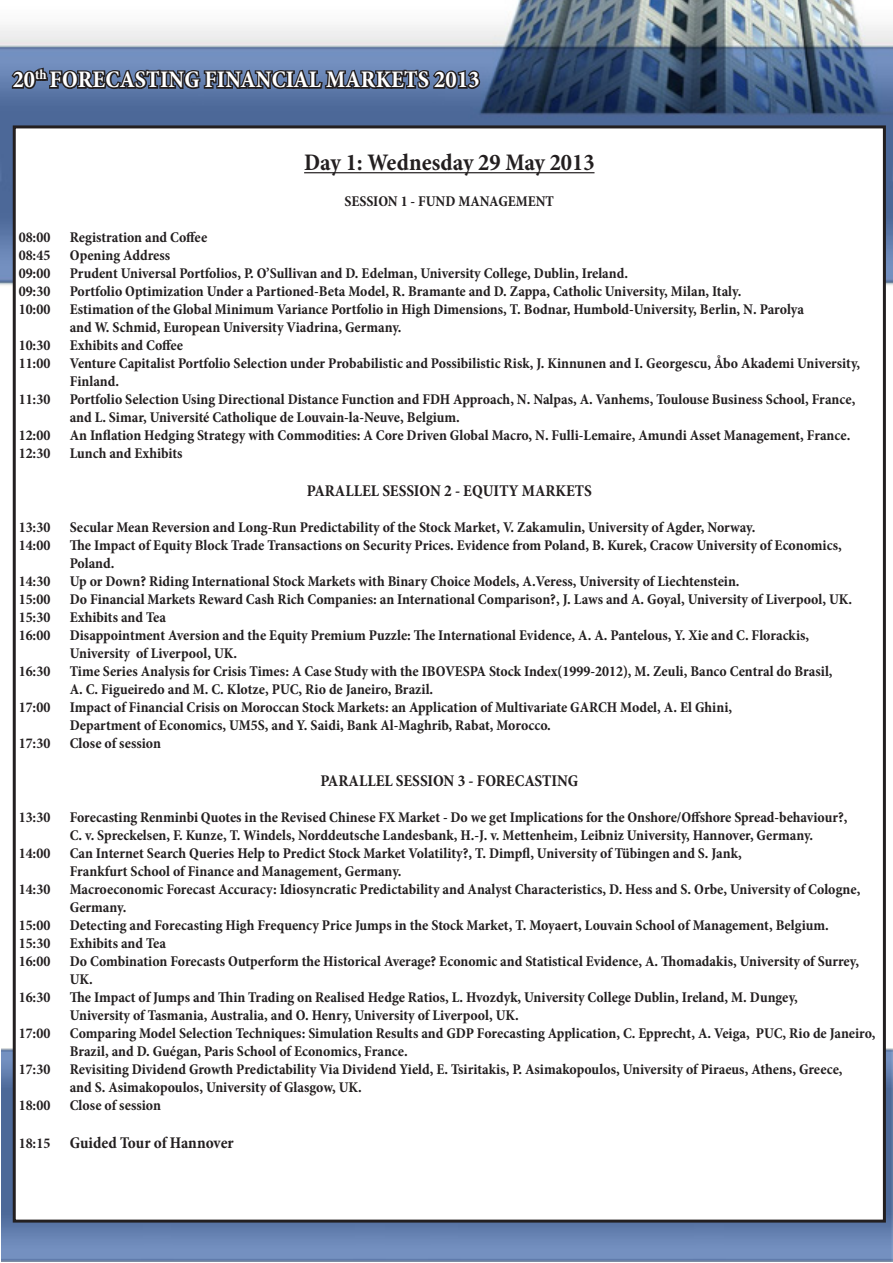
<style>
.page{position:relative;width:893px;height:1263px;background:#fff}
.page>*{position:absolute;margin:0;border:0;box-sizing:border-box;transform-origin:0 0}
.t1{font:700 condensed 24px "Minion Pro";letter-spacing:.01em;color:#fff}
.t2{font:700 condensed 24px "Minion Pro";color:#231f20}
.t3{font:700 condensed 16.5px "Minion Pro";color:#231f20}
.t4{font:700 condensed 15px/18px "Minion Pro";color:#231f20}
.s1{font-size:15px}
</style>
<div class="page">
<img style="left:1px;top:0;width:892px;height:1262px">
<img style="left:2px;top:1011px;width:891px;height:251px">
<div style="left:14px;top:127px;width:870px;height:1094px;background:#fff"></div>
<hr style="left:304px;top:172px;width:290px;height:1px;background:#231f20">
<svg style="left:9px;top:0;width:473px;height:376px"></svg>
<p class="t1" style="left:13px;top:63px;width:468px">20<sup>th</sup> FORECASTING FINANCIAL MARKETS 2013</p>
<p class="t2" style="left:304px;top:146px;width:292px">Day 1: Wednesday 29 May 2013</p>
<p class="t4" style="left:345px;top:192px;width:211px">SESSION 1 - FUND MANAGEMENT</p>
<p class="t4" style="left:19px;top:228px;width:33px">08:00</p>
<p class="t4" style="left:70px;top:228px;width:139px">Registration and Coffee</p>
<p class="t4" style="left:19px;top:246px;width:33px">08:45</p>
<p class="t4" style="left:70px;top:246px;width:102px">Opening Address</p>
<p class="t4" style="left:19px;top:264px;width:33px">09:00</p>
<p class="t4" style="left:70px;top:264px;width:560px">Prudent Universal Portfolios, P. O’Sullivan and D. Edelman, University College, Dublin, Ireland.</p>
<p class="t4" style="left:19px;top:282px;width:33px">09:30</p>
<p class="t4" style="left:70px;top:282px;width:673px">Portfolio Optimization Under a Partioned-Beta Model, R. Bramante and D. Zappa, Catholic University, Milan, Italy.</p>
<p class="t4" style="left:19px;top:300px;width:33px">10:00</p>
<p class="t4" style="left:70px;top:300px;width:736px">Estimation of the Global Minimum Variance Portfolio in High Dimensions, T. Bodnar, Humbold-University, Berlin, N. Parolya and W. Schmid, European University Viadrina, Germany.</p>
<p class="t4" style="left:19px;top:336px;width:33px">10:30</p>
<p class="t4" style="left:70px;top:336px;width:115px">Exhibits and Coffee</p>
<p class="t4" style="left:19px;top:354px;width:33px">11:00</p>
<p class="t4" style="left:70px;top:354px;width:792px">Venture Capitalist Portfolio Selection under Probabilistic and Possibilistic Risk, J. Kinnunen and I. Georgescu, Åbo Akademi University,<br>Finland.</p>
<p class="t4" style="left:19px;top:390px;width:33px">11:30</p>
<p class="t4" style="left:70px;top:390px;width:787px">Portfolio Selection Using Directional Distance Function and FDH Approach, N. Nalpas, A. Vanhems, Toulouse Business School, France, and L. Simar, Université Catholique de Louvain-la-Neuve, Belgium.</p>
<p class="t4" style="left:19px;top:426px;width:33px">12:00</p>
<p class="t4" style="left:70px;top:426px;width:782px">An Inflation Hedging Strategy with Commodities: A Core Driven Global Macro, N. Fulli-Lemaire, Amundi Asset Management, France.</p>
<p class="t4" style="left:19px;top:444px;width:33px">12:30</p>
<p class="t4" style="left:70px;top:444px;width:114px">Lunch and Exhibits</p>
<p class="t3" style="left:307px;top:479px;width:287px">PARALLEL SESSION 2 - EQUITY MARKETS</p>
<p class="t4" style="left:19px;top:518px;width:33px">13:30</p>
<p class="t4" style="left:70px;top:518px;width:687px">Secular Mean Reversion and Long-Run Predictability of the Stock Market, V. Zakamulin, University of Agder, Norway.</p>
<p class="t4" style="left:19px;top:536px;width:33px">14:00</p>
<p class="t4" style="left:70px;top:536px;width:774px">The Impact of Equity Block Trade Transactions on Security Prices. Evidence from Poland, B. Kurek, Cracow University of Economics,<br>Poland.</p>
<p class="t4" style="left:19px;top:572px;width:33px">14:30</p>
<p class="t4" style="left:70px;top:572px;width:671px">Up or Down? Riding International Stock Markets with Binary Choice Models, A.Veress, University of Liechtenstein.</p>
<p class="t4" style="left:19px;top:590px;width:33px">15:00</p>
<p class="t4" style="left:70px;top:590px;width:784px">Do Financial Markets Reward Cash Rich Companies: an International Comparison?, J. Laws and A. Goyal, University of Liverpool, UK.</p>
<p class="t4" style="left:19px;top:608px;width:33px">15:30</p>
<p class="t4" style="left:70px;top:608px;width:98px">Exhibits and Tea</p>
<p class="t4" style="left:19px;top:626px;width:33px">16:00</p>
<p class="t4" style="left:70px;top:626px;width:741px">Disappointment Aversion and the Equity Premium Puzzle: The International Evidence, A. A. Pantelous, Y. Xie and C. Florackis,<br>University of Liverpool, UK.</p>
<p class="t4" style="left:19px;top:662px;width:33px">16:30</p>
<p class="t4" style="left:70px;top:662px;width:764px">Time Series Analysis for Crisis Times: A Case Study with the IBOVESPA Stock Index(1999-2012), M. Zeuli, Banco Central do Brasil,<br>A. C. Figueiredo and M. C. Klotze, PUC, Rio de Janeiro, Brazil.</p>
<p class="t4" style="left:19px;top:698px;width:33px">17:00</p>
<p class="t4" style="left:70px;top:698px;width:664px">Impact of Financial Crisis on Moroccan Stock Markets: an Application of Multivariate GARCH Model, A. El Ghini,<br>Department of Economics, UM5S, and Y. Saidi, Bank Al-Maghrib, Rabat, Morocco.</p>
<p class="t4" style="left:19px;top:734px;width:33px">17:30</p>
<p class="t4" style="left:70px;top:734px;width:93px">Close of session</p>
<p class="t3" style="left:320px;top:769px;width:259px">PARALLEL SESSION 3 - FORECASTING</p>
<p class="t4" style="left:19px;top:808px;width:33px">13:30</p>
<p class="t4" style="left:70px;top:808px;width:779px">Forecasting Renminbi Quotes in the Revised Chinese FX Market - Do we get Implications for the Onshore/Offshore Spread-behaviour?,<br>C. v. Spreckelsen, F. Kunze, T. Windels, Norddeutsche Landesbank, H.-J. v. Mettenheim, Leibniz University, Hannover, Germany.</p>
<p class="t4" style="left:19px;top:844px;width:33px">14:00</p>
<p class="t4" style="left:70px;top:844px;width:674px">Can Internet Search Queries Help to Predict Stock Market Volatility?, T. Dimpfl, University of Tübingen and S. Jank,<br>Frankfurt School of Finance and Management, Germany.</p>
<p class="t4" style="left:19px;top:880px;width:33px">14:30</p>
<p class="t4" style="left:70px;top:880px;width:792px">Macroeconomic Forecast Accuracy: Idiosyncratic Predictability and Analyst Characteristics, D. Hess and S. Orbe, University of Cologne,<br>Germany.</p>
<p class="t4" style="left:19px;top:916px;width:33px">15:00</p>
<p class="t4" style="left:70px;top:916px;width:761px">Detecting and Forecasting High Frequency Price Jumps in the Stock Market, T. Moyaert, Louvain School of Management, Belgium.</p>
<p class="t4" style="left:19px;top:934px;width:33px">15:30</p>
<p class="t4" style="left:70px;top:934px;width:98px">Exhibits and Tea</p>
<p class="t4" style="left:19px;top:952px;width:33px">16:00</p>
<p class="t4" style="left:70px;top:952px;width:791px">Do Combination Forecasts Outperform the Historical Average? Economic and Statistical Evidence, A. Thomadakis, University of Surrey,<br>UK.</p>
<p class="t4" style="left:19px;top:988px;width:33px">16:30</p>
<p class="t4" style="left:70px;top:988px;width:730px">The Impact of Jumps and Thin Trading on Realised Hedge Ratios, L. Hvozdyk, University College Dublin, Ireland, M. Dungey,<br>University of Tasmania, Australia, and O. Henry, University of Liverpool, UK.</p>
<p class="t4" style="left:19px;top:1024px;width:33px">17:00</p>
<p class="t4" style="left:70px;top:1024px;width:807px">Comparing Model Selection Techniques: Simulation Results and GDP Forecasting Application, C. Epprecht, A. Veiga, PUC, Rio de Janeiro,<br>Brazil, and D. Guégan, Paris School of Economics, France.</p>
<p class="t4" style="left:19px;top:1060px;width:33px">17:30</p>
<p class="t4" style="left:70px;top:1060px;width:774px">Revisiting Dividend Growth Predictability Via Dividend Yield, E. Tsiritakis, P. Asimakopoulos, University of Piraeus, Athens, Greece, and S. Asimakopoulos, University of Glasgow, UK.</p>
<p class="t4" style="left:19px;top:1096px;width:33px">18:00</p>
<p class="t4" style="left:70px;top:1096px;width:93px">Close of session</p>
<p class="t3" style="left:19px;top:1131px;width:217px"><span class="s1">18:15</span> Guided Tour of Hannover</p>
</div>
